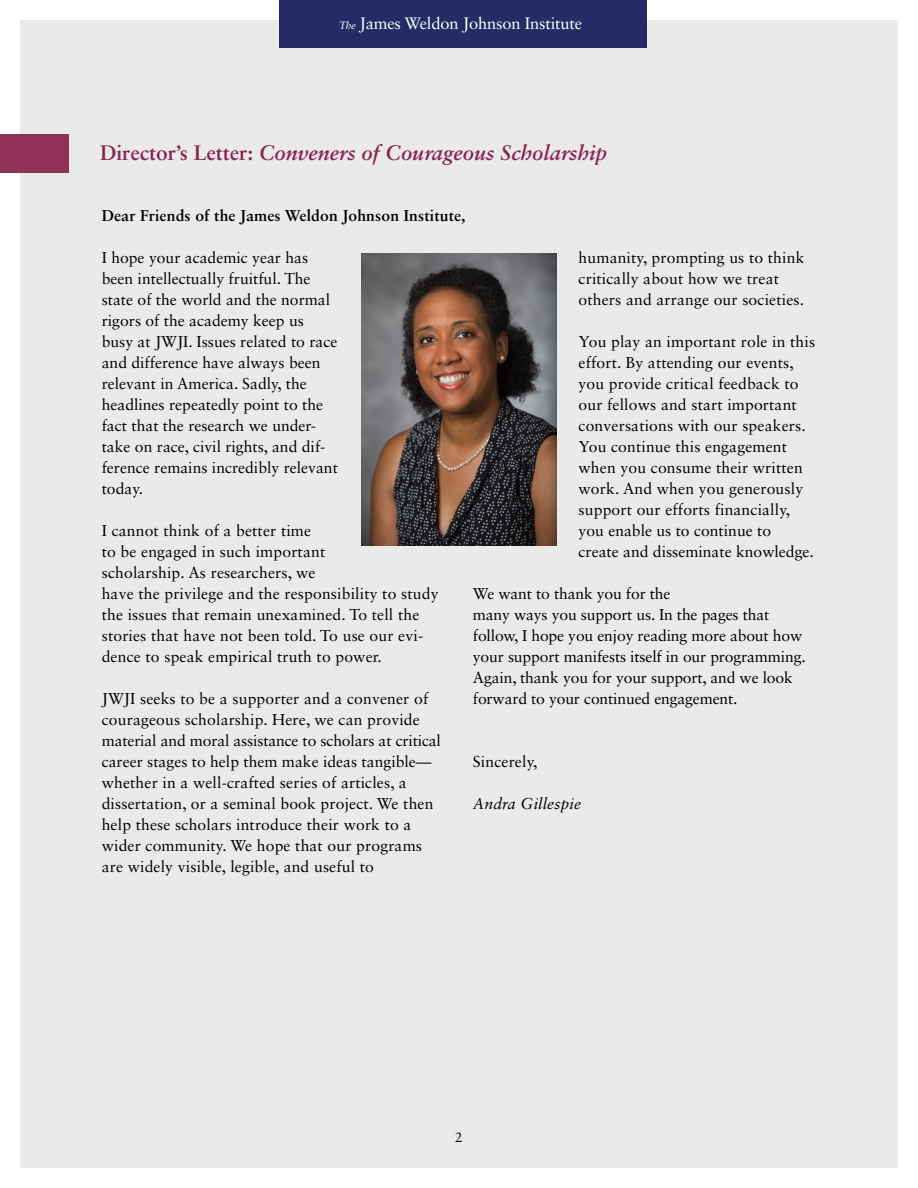
<style>
.page{position:relative;width:918px;height:1188px;background:#fff}
.page>*{position:absolute;margin:0;border:0;box-sizing:border-box;transform-origin:0 0}
.t1{font:italic 700 21px "Sabon LT Std";color:#8b254f}
.t2{font:16.5px "Sabon LT Std";letter-spacing:-.01em;color:#fff}
.t3{font:15.75px/21px "Sabon LT Std";letter-spacing:.01em;color:#000}
.t4{font:15.75px/21px "Sabon LT Std";letter-spacing:-.01em;color:#000}
.t5{font:700 15.75px "Sabon LT Std";letter-spacing:.01em;color:#000}
.t6{font:italic 15.75px "Sabon LT Std";letter-spacing:.01em;color:#000}
.t7{font:13.5px "Sabon LT Std";color:#000}
.s1{font-style:italic;font-size:10.5px}
.s2{font-style:normal}
</style>
<div class="page">
<div style="left:20px;top:20px;width:878px;height:1148px;background:#eaeaea"></div>
<div style="left:280px;top:0;width:367px;height:47px;background:#232c64"></div>
<div style="left:0;top:134px;width:68px;height:39px;background:#903255"></div>
<img style="left:361px;top:253px;width:195px;height:293px">
<p class="t2" style="left:339px;top:13px;width:244px"><span class="s1">The</span> James Weldon Johnson Institute</p>
<h1 class="t1" style="left:100px;top:140px;width:509px"><span class="s2">Director’s Letter:</span> Conveners of Courageous Scholarship</h1>
<p class="t5" style="left:102px;top:206px;width:365px">Dear Friends of the James Weldon Johnson Institute,</p>
<p class="t3" style="left:102px;top:247px;width:238px">I hope your academic year has been intellectually fruitful. The state of the world and the normal rigors of the academy keep us busy at JWJI. Issues related to race and difference have always been relevant in America. Sadly, the headlines repeatedly point to the fact that the research we under&shy;take on race, civil rights, and dif&shy;ference remains incredibly relevant today.</p>
<p class="t3" style="left:102px;top:520px;width:338px">I cannot think of a better time<br>to be engaged in such important<br>scholarship. As researchers, we<br>have the privilege and the responsibility to study the issues that remain unexamined. To tell the stories that have not been told. To use our evi&shy;dence to speak empirical truth to power.</p>
<p class="t3" style="left:102px;top:688px;width:341px">JWJI seeks to be a supporter and a convener of courageous scholarship. Here, we can provide material and moral assistance to scholars at critical career stages to help them make ideas tangible— whether in a well-crafted series of articles, a dissertation, or a seminal book project. We then help these scholars introduce their work to a wider community. We hope that our programs are widely visible, legible, and useful to</p>
<p class="t3" style="left:579px;top:247px;width:227px">humanity, prompting us to think critically about how we treat others and arrange our societies.</p>
<p class="t3" style="left:579px;top:331px;width:238px">You play an important role in this effort. By attending our events, you provide critical feedback to our fellows and start important conversations with our speakers.<br>You continue this engagement when you consume their written work. And when you generously support our efforts financially, you enable us to continue to create and disseminate knowledge.</p>
<p class="t4" style="left:473px;top:583px;width:334px">We want to thank you for the<br>many ways you support us. In the pages that follow, I hope you enjoy reading more about how your support manifests itself in our programming.<br>Again, thank you for your support, and we look forward to your continued engagement.</p>
<p class="t3" style="left:473px;top:750px;width:66px">Sincerely,</p>
<p class="t6" style="left:473px;top:794px;width:110px">Andra Gillespie</p>
<p class="t7" style="left:455px;top:1130px;width:9px">2</p>
</div>
